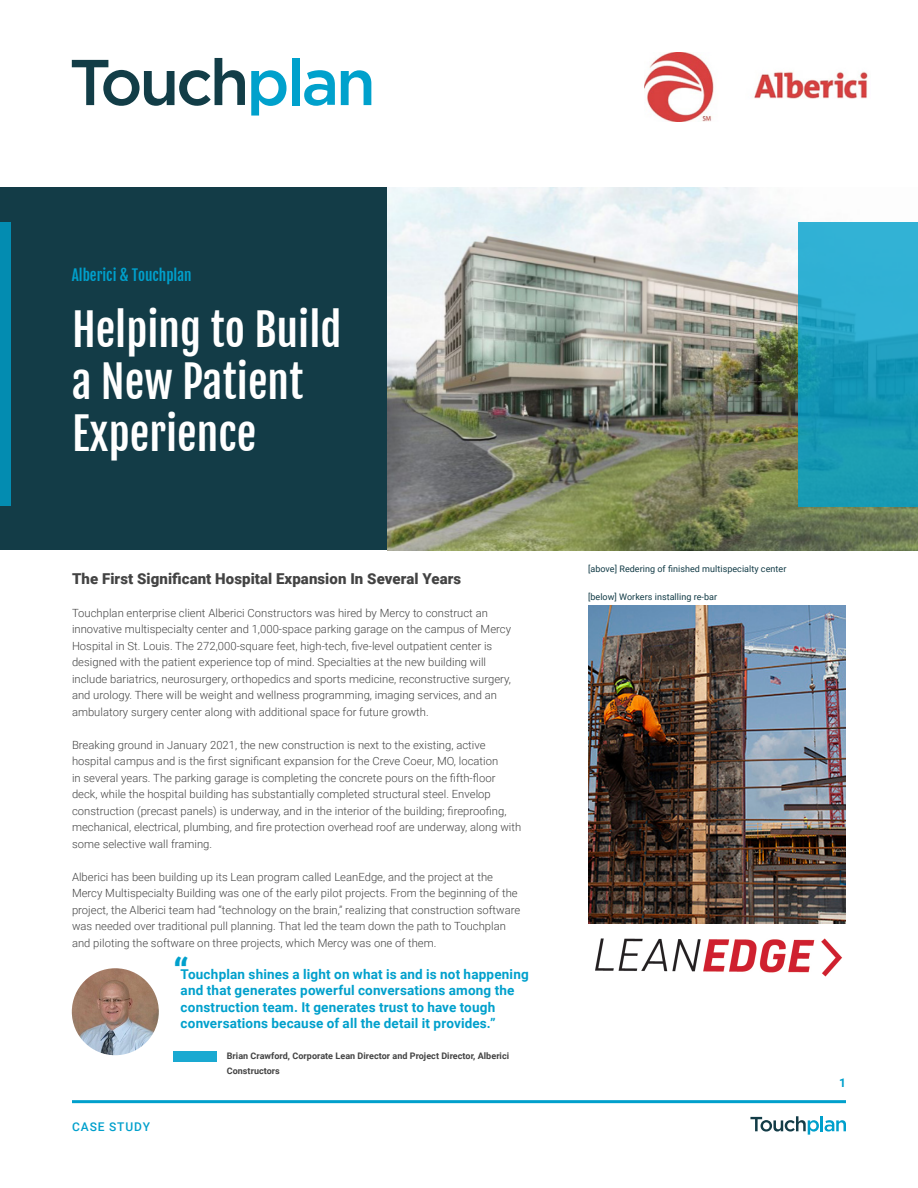
<style>
.page{position:relative;width:918px;height:1188px;background:#fff}
.page>*{position:absolute;margin:0;border:0;box-sizing:border-box;transform-origin:0 0}
.t1{font:43.5px/52.2px "Fjalla One";color:#fff}
.t2{font:700 38.7px "Roboto";color:#00a0cc}
.subhead{font:900 15px "Roboto";letter-spacing:.005em;color:#434343}
.t3{font:15px "Fjalla One";color:#00a0cc}
.PQ1{font:700 13.5px/16.2px "Roboto";letter-spacing:.01em;color:#00a0cc}
.t4{font:500 12px "Roboto";letter-spacing:.075em;color:#00a0cc}
.t5{font:700 12px "Roboto";color:#00a0cc}
.text{font:300 11.25px/16.5px "Roboto";letter-spacing:.005em;color:#434343}
.subhead-2{font:9px "Roboto";letter-spacing:.005em;color:#133c47}
.subhead-3{font:700 9px/15px "Roboto";letter-spacing:.005em;color:#434343}
</style>
<div class="page">
<svg style="left:750px;top:1116px;width:96px;height:19px"></svg>
<hr style="left:72px;top:1100px;width:774px;height:3px;background:#00a0cc">
<svg style="left:72px;top:58px;width:173px;height:48px"></svg>
<svg style="left:251px;top:70px;width:36px;height:46px"></svg>
<div style="left:292px;top:58px;width:8px;height:47px;background:#00a1cc"></div>
<svg style="left:304px;top:70px;width:31px;height:36px"></svg>
<svg style="left:341px;top:70px;width:30px;height:35px"></svg>
<div style="left:0;top:188px;width:918px;height:362px;background:#133c47"></div>
<img style="left:387px;top:188px;width:531px;height:362px">
<div style="left:0;top:223px;width:11px;height:283px;background:#038cb1"></div>
<svg style="left:798px;top:222px;width:120px;height:285px;background:#20a1c0"></svg>
<img style="left:588px;top:605px;width:258px;height:318px">
<img style="left:72px;top:968px;width:87px;height:87px;border-radius:43px">
<div style="left:173px;top:1051px;width:44px;height:10px;background:#1aa9d1"></div>
<img style="left:644px;top:52px;width:224px;height:69px">
<img style="left:595px;top:938px;width:248px;height:39px">
<h1 class="t3" style="left:72px;top:266px;width:121px">Alberici &amp; Touchplan</h1>
<h1 class="t1" style="left:72px;top:304px;width:271px">Helping to Build a New Patient<br>Experience</h1>
<p class="subhead" style="left:72px;top:568px;width:391px">The First Significant Hospital Expansion In Several Years</p>
<p class="text" style="left:72px;top:604px;width:441px">Touchplan enterprise client Alberici Constructors was hired by Mercy to construct an innovative multispecialty center and 1,000-space parking garage on the campus of Mercy Hospital in St. Louis. The 272,000-square feet, high-tech, five-level outpatient center is designed with the patient experience top of mind. Specialties at the new building will include bariatrics, neurosurgery, orthopedics and sports medicine, reconstructive surgery, and urology. There will be weight and wellness programming, imaging services, and an ambulatory surgery center along with additional space for future growth.</p>
<p class="text" style="left:72px;top:736px;width:451px">Breaking ground in January 2021, the new construction is next to the existing, active hospital campus and is the first significant expansion for the Creve Coeur, MO, location<br>in several years. The parking garage is completing the concrete pours on the fifth-floor deck, while the hospital building has substantially completed structural steel. Envelop construction (precast panels) is underway, and in the interior of the building; fireproofing, mechanical, electrical, plumbing, and fire protection overhead roof are underway, along with some selective wall framing.</p>
<p class="text" style="left:72px;top:868px;width:450px">Alberici has been building up its Lean program called LeanEdge, and the project at the Mercy Multispecialty Building was one of the early pilot projects. From the beginning of the project, the Alberici team had “technology on the brain,” realizing that construction software was needed over traditional pull planning. That led the team down the path to Touchplan and piloting the software on three projects, which Mercy was one of them.</p>
<p class="t2" style="left:173px;top:945px;width:17px">“</p>
<p class="PQ1" style="left:181px;top:966px;width:350px">Touchplan shines a light on what is and is not happening and that generates powerful conversations among the construction team. It generates trust to have tough conversations because of all the detail it provides.”</p>
<p class="t4" style="left:72px;top:1118px;width:79px">CASE STUDY</p>
<p class="subhead-3" style="left:227px;top:1048px;width:284px">Brian Crawford, Corporate Lean Director and Project Director, Alberici<br>Constructors</p>
<p class="subhead-2" style="left:588px;top:563px;width:200px">[above] Redering of finished multispecialty center</p>
<p class="subhead-2" style="left:588px;top:590px;width:131px">[below] Workers installing re-bar</p>
<p class="t5" style="left:839px;top:1074px;width:8px">1</p>
</div>
